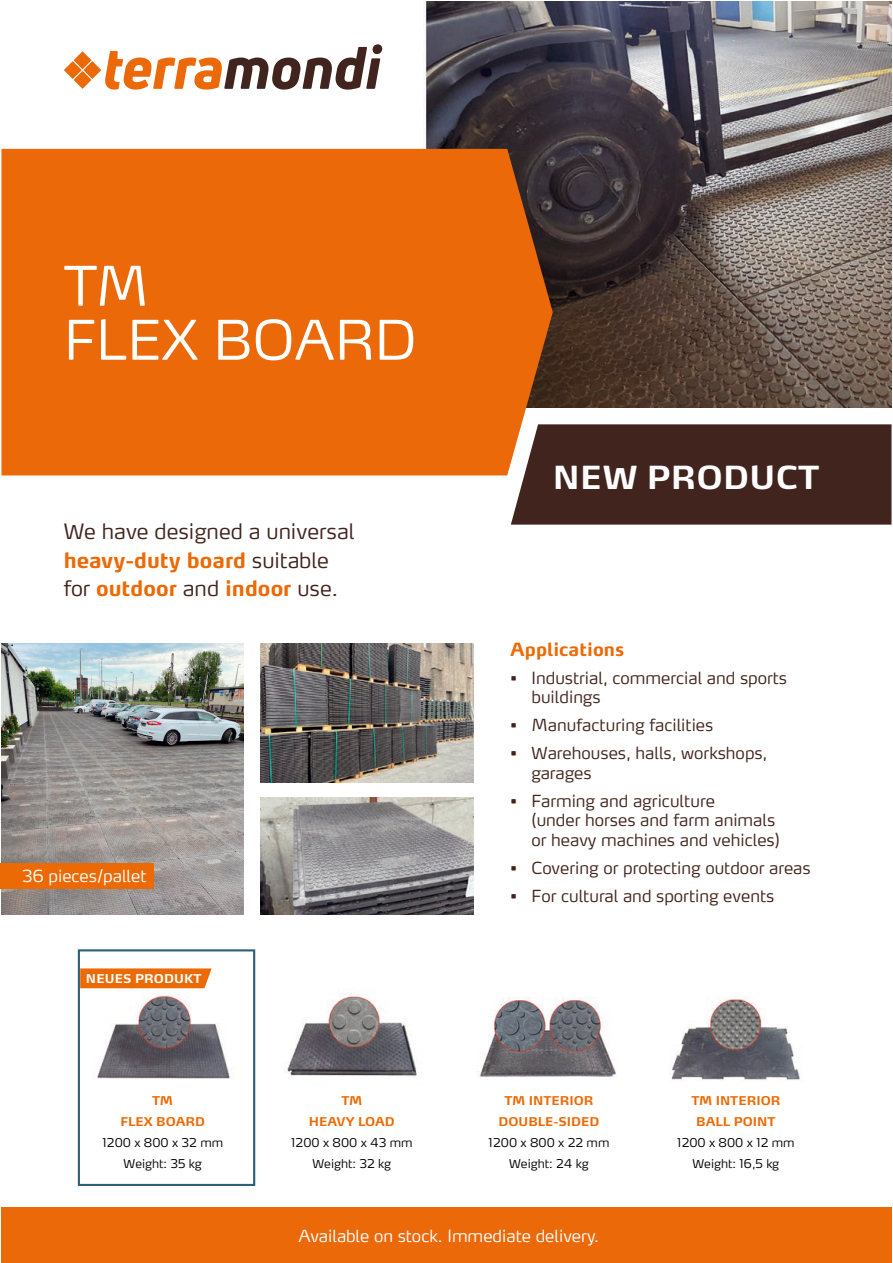
<style>
.page{position:relative;width:893px;height:1263px;background:#fff}
.page>*{position:absolute;margin:0;border:0;box-sizing:border-box;transform-origin:0 0}
.t1{font:300 54px/54px "Max OT";color:#fff}
.t2{font:700 31.5px "Max OT";letter-spacing:.01em;color:#fff}
.t3{font:300 21px/28.5px "Max OT";color:#41241c}
.t4{font:700 18px "Max OT";color:#ec6a05}
.t5{font:300 16.5px/19.5px "Max OT";color:#41241c}
.t6{font:300 16.5px "Max OT";color:#fff}
.t7{font:300 12px/21px "Max OT";color:#000;text-align:center}
.t8{font:700 12px/21px "Max OT";color:#ec6a05;text-align:center}
.t9{font:700 12px "Max OT";letter-spacing:.01em;color:#fff}
.s1{font-weight:700;color:#ec6a05}
</style>
<div class="page">
<div style="left:511px;top:424px;width:380px;height:101px;background:#41241d"></div>
<img style="left:423px;top:1px;width:468px;height:407px">
<img style="left:286px;top:993px;width:131px;height:84px">
<img style="left:97px;top:995px;width:133px;height:84px">
<img style="left:478px;top:997px;width:138px;height:80px">
<img style="left:671px;top:996px;width:129px;height:84px">
<div style="left:78px;top:949px;width:177px;height:237px;border:2px solid #2c5f7c"></div>
<div style="left:1px;top:149px;width:552px;height:326px;background:#eb6909"></div>
<div style="left:1px;top:1207px;width:890px;height:56px;background:#eb6909"></div>
<img style="left:260px;top:644px;width:213px;height:139px">
<img style="left:260px;top:798px;width:213px;height:116px">
<img style="left:1px;top:644px;width:242px;height:270px">
<svg style="left:80px;top:968px;width:132px;height:20px;background:#ec7112"></svg>
<div style="left:0;top:863px;width:153px;height:25px;background:#ec6a05"></div>
<svg style="left:64px;top:44px;width:319px;height:46px"></svg>
<h1 class="t1" style="left:64px;top:258px;width:354px">TM<br>FLEX BOARD</h1>
<p class="t3" style="left:64px;top:517px;width:292px">We have designed a universal <span class="s1">heavy-duty board</span> suitable for <span class="s1">outdoor</span> and <span class="s1">indoor</span> use.</p>
<p class="t6" style="left:22px;top:865px;width:126px">36 pieces/pallet</p>
<p class="t9" style="left:86px;top:971px;width:117px">NEUES PRODUKT</p>
<p class="t8" style="left:120px;top:1090px;width:86px">TM<br>FLEX BOARD</p>
<p class="t7" style="left:102px;top:1132px;width:122px">1200 x 800 x 32 mm<br>Weight: 35 kg</p>
<p class="t8" style="left:309px;top:1090px;width:87px">TM<br>HEAVY LOAD</p>
<p class="t7" style="left:291px;top:1132px;width:123px">1200 x 800 x 43 mm<br>Weight: 32 kg</p>
<h2 class="t2" style="left:553px;top:457px;width:268px">NEW PRODUCT</h2>
<p class="t4" style="left:510px;top:637px;width:115px">Applications</p>
<p class="t5" style="left:531px;top:668px;width:257px;text-indent:-21px">• Industrial, commercial and sports buildings</p>
<p class="t5" style="left:510px;top:715px;width:205px">• Manufacturing facilities</p>
<p class="t5" style="left:531px;top:743px;width:237px;text-indent:-21px">• Warehouses, halls, workshops, garages</p>
<p class="t5" style="left:531px;top:791px;width:250px;text-indent:-21px">• Farming and agriculture<br>(under horses and farm animals or heavy machines and vehicles)</p>
<p class="t5" style="left:510px;top:858px;width:302px">• Covering or protecting outdoor areas</p>
<p class="t5" style="left:510px;top:886px;width:266px">• For cultural and sporting events</p>
<p class="t8" style="left:498px;top:1090px;width:102px">TM INTERIOR<br>DOUBLE-SIDED</p>
<p class="t7" style="left:489px;top:1132px;width:122px">1200 x 800 x 22 mm<br>Weight: 24 kg</p>
<p class="t8" style="left:691px;top:1090px;width:91px">TM INTERIOR<br>BALL POINT</p>
<p class="t7" style="left:677px;top:1132px;width:119px">1200 x 800 x 12 mm<br>Weight: 16,5 kg</p>
<p class="t6" style="left:298px;top:1225px;width:302px">Available on stock. Immediate delivery.</p>
</div>
